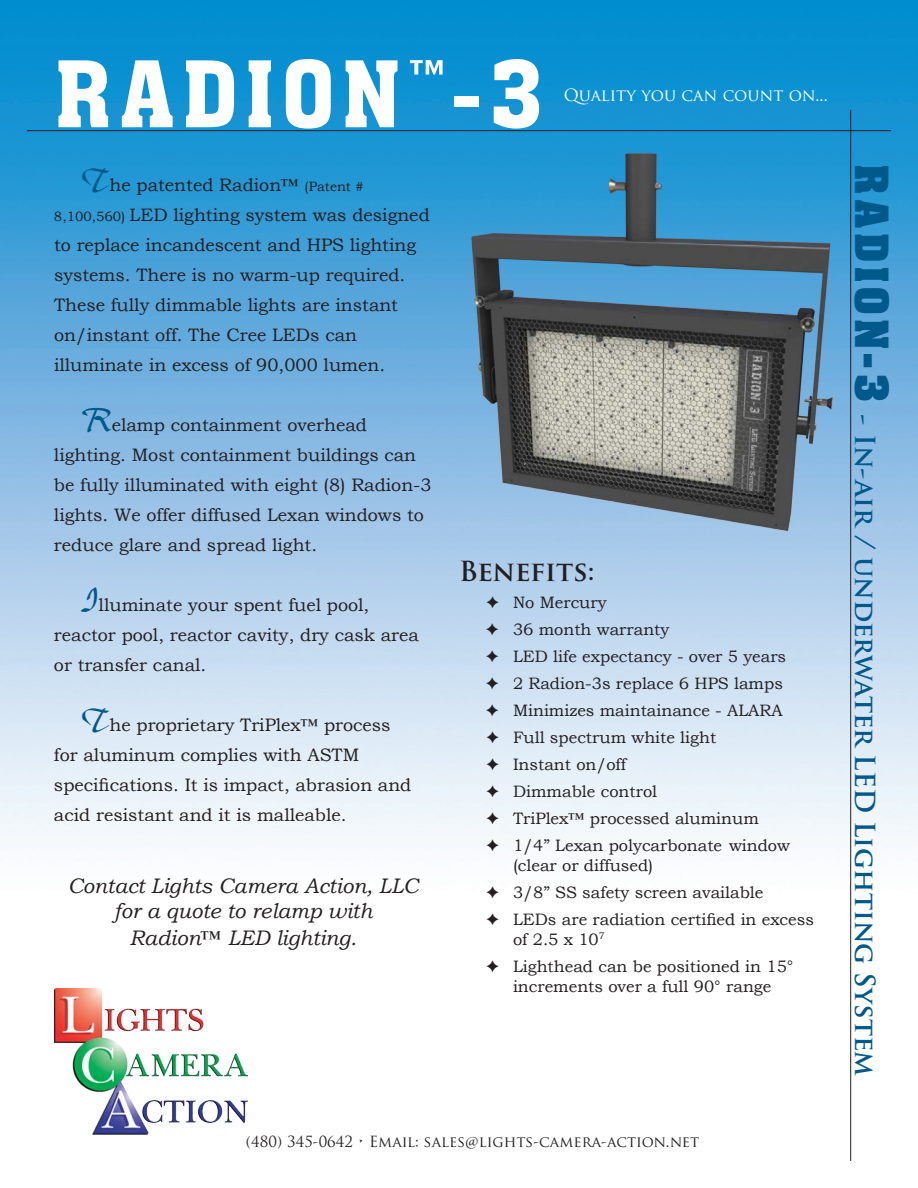
<style>
.page{position:relative;width:918px;height:1188px;background:#fff}
.page>*{position:absolute;margin:0;border:0;box-sizing:border-box;transform-origin:0 0}
.t1{font:90px "Aachen BT";letter-spacing:.06em;color:#fff}
.t2{font:700 27px "Trajan Pro";color:#00598b}
.t3{font:700 27px "Trajan Pro";letter-spacing:-.02em;color:#231f20}
.t4{font:italic 21px/25.2px "Bookman Old Style";color:#231f20;text-align:center}
.t5{font:18px/30px "Bookman Old Style";color:#231f20}
.t6{font:16.5px/19.8px "Bookman Old Style";color:#231f20}
.t7{font:16.5px "Trajan Pro";color:#fff}
.t8{font:15px "Trajan Pro";color:#231f20}
.s1{font-family:"New Berolina";font-size:36px;color:#00598b}
.s2{font-size:13.5px}
.s3{font-family:"Aachen BT";font-size:45px}
</style>
<div class="page">
<img style="left:0;top:1px;width:918px;height:1160px">
<hr style="left:850px;top:110px;width:1px;height:1051px;background:#231f20">
<hr style="left:27px;top:130px;width:864px;height:1px;background:#231f20">
<img style="left:54px;top:988px;width:193px;height:146px">
<img style="left:459px;top:146px;width:378px;height:397px">
<svg style="left:487px;top:597px;width:12px;height:11px"></svg>
<svg style="left:487px;top:624px;width:12px;height:11px"></svg>
<svg style="left:487px;top:651px;width:17px;height:12px"></svg>
<svg style="left:487px;top:678px;width:17px;height:12px"></svg>
<svg style="left:487px;top:705px;width:17px;height:12px"></svg>
<svg style="left:487px;top:732px;width:12px;height:11px"></svg>
<svg style="left:487px;top:759px;width:12px;height:11px"></svg>
<svg style="left:487px;top:786px;width:12px;height:11px"></svg>
<svg style="left:487px;top:813px;width:12px;height:11px"></svg>
<svg style="left:487px;top:840px;width:12px;height:11px"></svg>
<svg style="left:487px;top:886px;width:12px;height:12px"></svg>
<svg style="left:487px;top:913px;width:12px;height:12px"></svg>
<svg style="left:487px;top:960px;width:12px;height:12px"></svg>
<p class="t1" style="left:54px;top:38px;width:492px">RADION<sup>™</sup>-3</p>
<p class="t7" style="left:564px;top:84px;width:266px">Quality you can count on...</p>
<p class="t5" style="left:54px;top:170px;width:377px;text-indent:27px"><span class="s1">T</span>he patented Radion™ <span class="s2">(Patent # 8,100,560)</span> LED lighting system was designed to replace incandescent and HPS lighting systems. There is no warm-up required.<br>These fully dimmable lights are instant on/instant off. The Cree LEDs can illuminate in excess of 90,000 lumen.</p>
<p class="t5" style="left:54px;top:410px;width:379px;text-indent:27px"><span class="s1">R</span>elamp containment overhead lighting. Most containment buildings can be fully illuminated with eight (8) Radion-3 lights. We offer diffused Lexan windows to reduce glare and spread light.</p>
<p class="t5" style="left:54px;top:590px;width:367px;text-indent:27px"><span class="s1">I</span>lluminate your spent fuel pool, reactor pool, reactor cavity, dry cask area or transfer canal.</p>
<p class="t5" style="left:54px;top:710px;width:359px;text-indent:27px"><span class="s1">T</span>he proprietary TriPlex™ process for aluminum complies with ASTM specifications. It is impact, abrasion and acid resistant and it is malleable.</p>
<p class="t4" style="left:68px;top:873px;width:352px">Contact Lights Camera Action, LLC for a quote to relamp with</p>
<p class="t4" style="left:130px;top:925px;width:229px">Radion™ LED lighting.</p>
<p class="t3" style="left:459px;top:555px;width:137px">Benefits:</p>
<p class="t6" style="left:513px;top:593px;width:95px">No Mercury</p>
<p class="t6" style="left:513px;top:620px;width:158px">36 month warranty</p>
<p class="t6" style="left:513px;top:647px;width:275px">LED life expectancy - over 5 years</p>
<p class="t6" style="left:513px;top:674px;width:271px">2 Radion-3s replace 6 HPS lamps</p>
<p class="t6" style="left:513px;top:701px;width:271px">Minimizes maintainance - ALARA</p>
<p class="t6" style="left:513px;top:728px;width:205px">Full spectrum white light</p>
<p class="t6" style="left:513px;top:755px;width:115px">Instant on/off</p>
<p class="t6" style="left:513px;top:782px;width:146px">Dimmable control</p>
<p class="t6" style="left:513px;top:809px;width:247px">TriPlex™ processed aluminum</p>
<p class="t6" style="left:513px;top:836px;width:279px">1/4” Lexan polycarbonate window (clear or diffused)</p>
<p class="t6" style="left:513px;top:883px;width:252px">3/8” SS safety screen available</p>
<p class="t6" style="left:513px;top:910px;width:302px">LEDs are radiation certified in excess of 2.5 x 10<sup>7</sup></p>
<p class="t6" style="left:513px;top:956px;width:282px">Lighthead can be positioned in 15°</p>
<p class="t6" style="left:513px;top:976px;width:260px">increments over a full 90° range</p>
<p class="t8" style="left:246px;top:1132px;width:455px">(480) 345-0642 • Email: sales@lights-camera-action.net</p>
<p class="t2" style="left:882px;top:164px;width:913px;rotate:90deg"><span class="s3">RADION-3</span> - In-air / underwater LED Lighting System</p>
</div>
